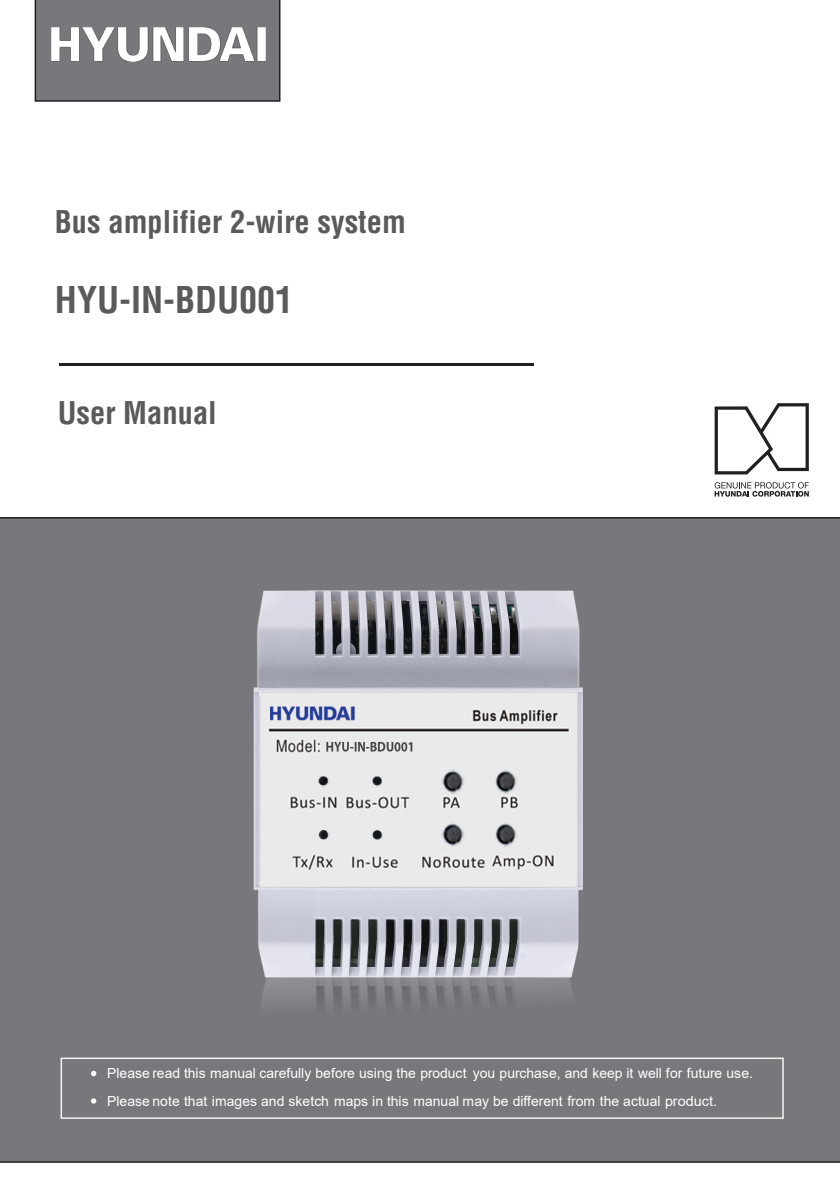
<style>
.page{position:relative;width:840px;height:1191px;background:#fff}
.page>*{position:absolute;margin:0;border:0;box-sizing:border-box;transform-origin:0 0}
.t1{font:700 condensed 36px "Helvetica";color:#595a5a}
.t2{font:700 condensed 30.6px "Helvetica";color:#595a5a}
.t3{font:14px/27.6px "Arial";color:#fff}
</style>
<div class="page">
<div style="left:0;top:517px;width:839px;height:645px;background:#77787b"></div>
<hr style="left:59px;top:363px;width:474px;height:3px;background:#231f20">
<img style="left:90px;top:1064px;width:16px;height:17px">
<img style="left:90px;top:1092px;width:16px;height:17px">
<div style="left:35px;top:0;width:245px;height:102px;background:#77787b"></div>
<img style="left:52px;top:28px;width:213px;height:33px">
<div style="left:60px;top:1057px;width:723px;height:61px;border:2px solid #f3f4f4"></div>
<svg style="left:714px;top:403px;width:94px;height:71px"></svg>
<svg style="left:714px;top:482px;width:94px;height:14px"></svg>
<img style="left:172px;top:558px;width:497px;height:523px">
<h2 class="t2" style="left:55px;top:202px;width:352px">Bus amplifier 2-wire system</h2>
<h1 class="t1" style="left:55px;top:277px;width:239px">HYU-IN-BDU001</h1>
<h2 class="t2" style="left:58px;top:393px;width:160px">User Manual</h2>
<p class="t3" style="left:107px;top:1059px;width:647px">Please read this manual carefully before using the product you purchase, and keep it well for future use.<br>Please note that images and sketch maps in this manual may be different from the actual product.</p>
</div>
